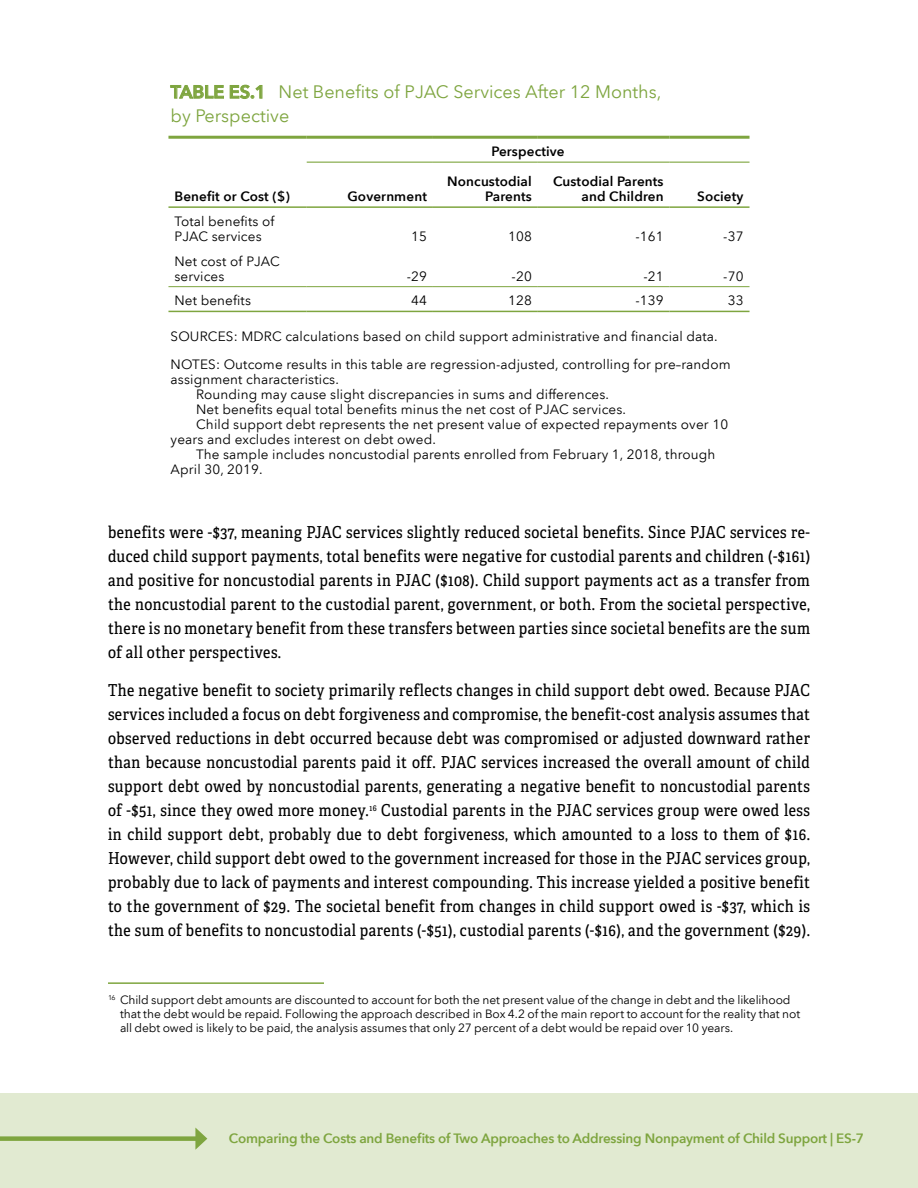
<style>
.page{position:relative;width:918px;height:1188px;background:#fff}
.page>*{position:absolute;margin:0;border:0;box-sizing:border-box;transform-origin:0 0}
.Exhibit___Title{font:18px/24px "Avenir Next Cyr W04";color:#7ea53f}
.Text_Paragraph{font:16.5px/24px "Adelle Condensed";letter-spacing:.03em;color:#000;text-align:justify}
.Exhibit_Notes_Sources_2nd_lines{font:13.5px/15px "Avenir Next Cyr W04";letter-spacing:.01em;color:#000}
.Exhibit_Notes{font:13.5px/15px "Avenir Next Cyr W04";letter-spacing:.01em;color:#000}
.Column_Heads{font:600 13.5px/15px "Avenir Next Cyr W04";letter-spacing:.01em;color:#000;text-align:right}
.t1{font:600 13.5px "Avenir Next LTW04";letter-spacing:-.015em;color:#7ea53f}
.Exhibit_Sources{font:13.5px "Avenir Next Cyr W04";letter-spacing:.01em;color:#000}
.Exhibit_Text{font:13.5px/15px "Avenir Next Cyr W04";letter-spacing:.01em;color:#000}
.Exhibit_numbers{font:13.5px "Avenir Next Cyr W04";letter-spacing:.01em;color:#000}
.Footnote_text{font:12px/14.4px "Avenir Next LTW04";letter-spacing:-.01em;color:#000}
.s1{font-family:"Avenir Next LTW04";font-weight:600}
</style>
<div class="page">
<div style="left:0;top:1094px;width:918px;height:94px;background:#e1ead1"></div>
<hr style="left:108px;top:982px;width:216px;height:2px;background:#7ea53f">
<svg style="left:168px;top:161px;width:582px;height:150px"></svg>
<hr style="left:168px;top:136px;width:139px;height:3px;background:#7ea53f">
<hr style="left:168px;top:206px;width:139px;height:2px;background:#7ea53f">
<hr style="left:307px;top:206px;width:126px;height:2px;background:#7ea53f">
<hr style="left:433px;top:206px;width:105px;height:2px;background:#7ea53f">
<hr style="left:538px;top:206px;width:132px;height:2px;background:#7ea53f">
<hr style="left:670px;top:206px;width:80px;height:2px;background:#7ea53f">
<hr style="left:168px;top:286px;width:139px;height:1px;background:#7ea53f">
<hr style="left:307px;top:286px;width:126px;height:1px;background:#7ea53f">
<hr style="left:433px;top:286px;width:105px;height:1px;background:#7ea53f">
<hr style="left:538px;top:286px;width:132px;height:1px;background:#7ea53f">
<hr style="left:670px;top:286px;width:80px;height:1px;background:#7ea53f">
<hr style="left:168px;top:311px;width:139px;height:1px;background:#7ea53f">
<hr style="left:307px;top:311px;width:126px;height:1px;background:#7ea53f">
<hr style="left:433px;top:311px;width:105px;height:1px;background:#7ea53f">
<hr style="left:538px;top:311px;width:132px;height:1px;background:#7ea53f">
<hr style="left:670px;top:311px;width:80px;height:1px;background:#7ea53f">
<hr style="left:307px;top:136px;width:126px;height:3px;background:#7ea53f">
<hr style="left:433px;top:136px;width:105px;height:3px;background:#7ea53f">
<hr style="left:538px;top:136px;width:132px;height:3px;background:#7ea53f">
<hr style="left:670px;top:136px;width:80px;height:3px;background:#7ea53f">
<hr style="left:307px;top:162px;width:126px;height:1px;background:#7ea53f">
<hr style="left:433px;top:162px;width:105px;height:1px;background:#7ea53f">
<hr style="left:538px;top:162px;width:132px;height:1px;background:#7ea53f">
<hr style="left:670px;top:162px;width:80px;height:1px;background:#7ea53f">
<div style="left:0;top:1136px;width:200px;height:5px;background:#7ea53f"></div>
<svg style="left:195px;top:1128px;width:12px;height:22px"></svg>
<p class="Exhibit___Title" style="left:171px;top:80px;width:492px"><span class="s1">TABLE ES.1</span> Net Benefits of PJAC Services After 12 Months, by Perspective</p>
<p class="Column_Heads" style="left:174px;top:189px;width:117px">Benefit or Cost ($)</p>
<p class="Exhibit_Text" style="left:174px;top:214px;width:102px">Total benefits of<br>PJAC services</p>
<p class="Exhibit_Text" style="left:174px;top:253px;width:107px">Net cost of PJAC services</p>
<p class="Column_Heads" style="left:347px;top:189px;width:81px">Government</p>
<p class="Column_Heads" style="left:492px;top:144px;width:75px">Perspective</p>
<p class="Column_Heads" style="left:447px;top:174px;width:86px">Noncustodial<br>Parents</p>
<p class="Column_Heads" style="left:553px;top:174px;width:112px">Custodial Parents and Children</p>
<p class="Column_Heads" style="left:697px;top:189px;width:48px">Society</p>
<p class="Exhibit_numbers" style="left:411px;top:228px;width:17px">15</p>
<p class="Exhibit_numbers" style="left:508px;top:228px;width:25px">108</p>
<p class="Exhibit_numbers" style="left:635px;top:228px;width:30px">-161</p>
<p class="Exhibit_numbers" style="left:723px;top:228px;width:22px">-37</p>
<p class="Exhibit_numbers" style="left:407px;top:268px;width:22px">-29</p>
<p class="Exhibit_numbers" style="left:512px;top:268px;width:22px">-20</p>
<p class="Exhibit_numbers" style="left:643px;top:268px;width:22px">-21</p>
<p class="Exhibit_numbers" style="left:723px;top:268px;width:22px">-70</p>
<p class="Exhibit_Text" style="left:174px;top:293px;width:78px">Net benefits</p>
<p class="Exhibit_numbers" style="left:411px;top:293px;width:17px">44</p>
<p class="Exhibit_numbers" style="left:508px;top:293px;width:25px">128</p>
<p class="Exhibit_numbers" style="left:635px;top:293px;width:30px">-139</p>
<p class="Exhibit_numbers" style="left:728px;top:293px;width:17px">33</p>
<p class="Exhibit_Sources" style="left:171px;top:328px;width:549px">SOURCES: MDRC calculations based on child support administrative and financial data.</p>
<p class="Exhibit_Notes" style="left:171px;top:357px;width:562px">NOTES: Outcome results in this table are regression-adjusted, controlling for pre–random assignment characteristics.</p>
<p class="Exhibit_Notes_Sources_2nd_lines" style="left:196px;top:387px;width:414px">Rounding may cause slight discrepancies in sums and differences.</p>
<p class="Exhibit_Notes_Sources_2nd_lines" style="left:196px;top:402px;width:431px">Net benefits equal total benefits minus the net cost of PJAC services.</p>
<p class="Exhibit_Notes_Sources_2nd_lines" style="left:171px;top:417px;width:559px;text-indent:25px">Child support debt represents the net present value of expected repayments over 10 years and excludes interest on debt owed.</p>
<p class="Exhibit_Notes_Sources_2nd_lines" style="left:171px;top:447px;width:546px;text-indent:25px">The sample includes noncustodial parents enrolled from February 1, 2018, through<br>April 30, 2019.</p>
<p class="Text_Paragraph" style="left:108px;top:520px;width:704px">benefits were -$37, meaning PJAC services slightly reduced societal benefits. Since PJAC services re&shy;duced child support payments, total benefits were negative for custodial parents and children (-$161) and positive for noncustodial parents in PJAC ($108). Child support payments act as a transfer from the noncustodial parent to the custodial parent, government, or both. From the societal perspective, there is no monetary benefit from these transfers between parties since societal benefits are the sum of all other perspectives.</p>
<p class="Text_Paragraph" style="left:108px;top:677px;width:704px">The negative benefit to society primarily reflects changes in child support debt owed. Because PJAC services included a focus on debt forgiveness and compromise, the benefit-cost analysis assumes that observed reductions in debt occurred because debt was compromised or adjusted downward rather than because noncustodial parents paid it off. PJAC services increased the overall amount of child support debt owed by noncustodial parents, generating a negative benefit to noncustodial parents of -$51, since they owed more money.<sup>16</sup> Custodial parents in the PJAC services group were owed less in child support debt, probably due to debt forgiveness, which amounted to a loss to them of $16.<br>However, child support debt owed to the government increased for those in the PJAC services group, probably due to lack of payments and interest compounding. This increase yielded a positive benefit to the government of $29. The societal benefit from changes in child support owed is -$37, which is the sum of benefits to noncustodial parents (-$51), custodial parents (-$16), and the government ($29).</p>
<p class="Footnote_text" style="left:120px;top:992px;width:682px;text-indent:-12px"><sup>16</sup> Child support debt amounts are discounted to account for both the net present value of the change in debt and the likelihood that the debt would be repaid. Following the approach described in Box 4.2 of the main report to account for the reality that not all debt owed is likely to be paid, the analysis assumes that only 27 percent of a debt would be repaid over 10 years.</p>
<p class="t1" style="left:229px;top:1130px;width:637px">Comparing the Costs and Benefits of Two Approaches to Addressing Nonpayment of Child Support | ES-7</p>
</div>
